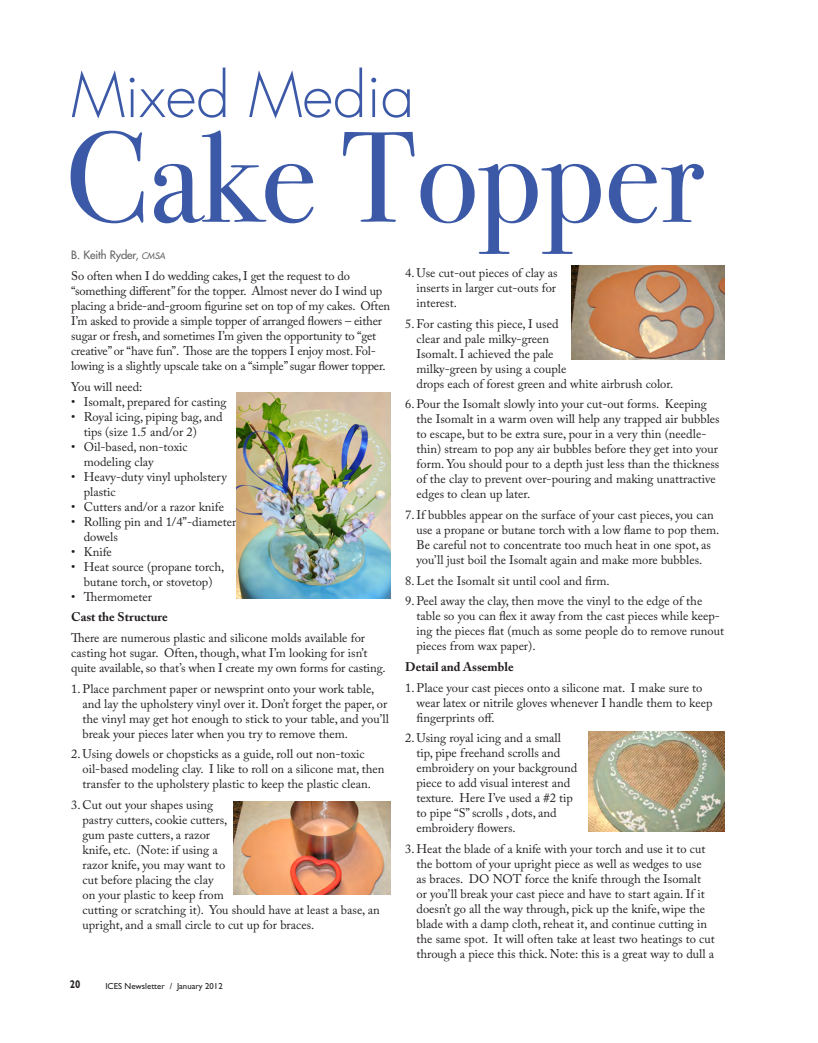
<style>
.page{position:relative;width:818px;height:1043px;background:#fff}
.page>*{position:absolute;margin:0;border:0;box-sizing:border-box;transform-origin:0 0}
.t1{font:129.12px "Bodoni Svty Two ITCTT Book";color:#3c59a7}
.t2{font:300 60px "Futura";color:#3c59a7}
.t3{font:12.5px/15px "Adobe Caslon Pro";color:#231f20}
.t4{font:700 12.5px "Adobe Caslon Pro";color:#231f20}
.t5{font:11.25px "Futura";letter-spacing:-.01em;color:#636366}
.t6{font:700 11.25px "Gill Sans";color:#231f20;scale:.85 1}
.t7{font:8.75px "Gill Sans";color:#231f20}
.s1{font-style:italic;font-size:8.75px}
</style>
<div class="page">
<img style="left:234px;top:801px;width:156px;height:93px">
<img style="left:571px;top:266px;width:153px;height:93px">
<img style="left:588px;top:731px;width:136px;height:100px">
<img style="left:237px;top:392px;width:153px;height:206px">
<p class="t2" style="left:71px;top:59px;width:344px">Mixed Media</p>
<p class="t1" style="left:65px;top:72px;width:640px">Cake Topper</p>
<p class="t3" style="left:71px;top:268px;width:320px">So often when I do wedding cakes, I get the request to do “something different” for the topper. Almost never do I wind up placing a bride-and-groom figurine set on top of my cakes. Often I’m asked to provide a simple topper of arranged flowers – either sugar or fresh, and sometimes I’m given the opportunity to “get creative” or “have fun”. Those are the toppers I enjoy most. Fol&shy;lowing is a slightly upscale take on a “simple” sugar flower topper.</p>
<p class="t3" style="left:71px;top:379px;width:73px">You will need:</p>
<p class="t3" style="left:71px;top:394px;width:157px">• Isomalt, prepared for casting</p>
<p class="t3" style="left:84px;top:409px;width:140px;text-indent:-12px">• Royal icing, piping bag, and tips (size 1.5 and/or 2)</p>
<p class="t3" style="left:84px;top:439px;width:105px;text-indent:-12px">• Oil-based, non-toxic modeling clay</p>
<p class="t3" style="left:84px;top:469px;width:144px;text-indent:-12px">• Heavy-duty vinyl upholstery plastic</p>
<p class="t3" style="left:71px;top:499px;width:154px">• Cutters and/or a razor knife</p>
<p class="t3" style="left:84px;top:514px;width:154px;text-indent:-12px">• Rolling pin and 1/4”-diameter dowels</p>
<p class="t3" style="left:71px;top:544px;width:42px">• Knife</p>
<p class="t3" style="left:71px;top:559px;width:155px;text-align:center">• Heat source (propane torch, butane torch, or stovetop)</p>
<p class="t3" style="left:71px;top:589px;width:82px">• Thermometer</p>
<p class="t4" style="left:71px;top:609px;width:98px">Cast the Structure</p>
<p class="t3" style="left:71px;top:630px;width:316px">There are numerous plastic and silicone molds available for casting hot sugar. Often, though, what I’m looking for isn’t quite available, so that’s when I create my own forms for casting.</p>
<p class="t3" style="left:82px;top:680px;width:308px;text-indent:-11px">1.Place parchment paper or newsprint onto your work table, and lay the upholstery vinyl over it. Don’t forget the paper, or the vinyl may get hot enough to stick to your table, and you’ll break your pieces later when you try to remove them.</p>
<p class="t3" style="left:82px;top:746px;width:303px;text-indent:-11px">2.Using dowels or chopsticks as a guide, roll out non-toxic oil-based modeling clay. I like to roll on a silicone mat, then transfer to the upholstery plastic to keep the plastic clean.</p>
<p class="t3" style="left:82px;top:797px;width:298px;text-indent:-11px">3.Cut out your shapes using<br>pastry cutters, cookie cutters,<br>gum paste cutters, a razor<br>knife, etc. (Note: if using a<br>razor knife, you may want to<br>cut before placing the clay<br>on your plastic to keep from<br>cutting or scratching it). You should have at least a base, an upright, and a small circle to cut up for braces.</p>
<p class="t5" style="left:71px;top:248px;width:96px">B. Keith Ryder, <span class="s1">CMSA</span></p>
<p class="t3" style="left:416px;top:265px;width:143px;text-align:justify;text-indent:-11px">4.Use cut-out pieces of clay as inserts in larger cut-outs for interest.</p>
<p class="t3" style="left:416px;top:316px;width:258px;text-indent:-11px">5.For casting this piece, I used<br>clear and pale milky-green<br>Isomalt. I achieved the pale<br>milky-green by using a couple<br>drops each of forest green and white airbrush color.</p>
<p class="t3" style="left:416px;top:396px;width:304px;text-indent:-11px">6.Pour the Isomalt slowly into your cut-out forms. Keeping the Isomalt in a warm oven will help any trapped air bubbles to escape, but to be extra sure, pour in a very thin (needle&shy;thin) stream to pop any air bubbles before they get into your form. You should pour to a depth just less than the thickness of the clay to prevent over-pouring and making unattractive edges to clean up later.</p>
<p class="t3" style="left:416px;top:507px;width:304px;text-indent:-11px">7.If bubbles appear on the surface of your cast pieces, you can use a propane or butane torch with a low flame to pop them.<br>Be careful not to concentrate too much heat in one spot, as you’ll just boil the Isomalt again and make more bubbles.</p>
<p class="t3" style="left:405px;top:573px;width:206px">8.Let the Isomalt sit until cool and firm.</p>
<p class="t3" style="left:416px;top:593px;width:309px;text-indent:-11px">9.Peel away the clay, then move the vinyl to the edge of the table so you can flex it away from the cast pieces while keep&shy;ing the pieces flat (much as some people do to remove runout pieces from wax paper).</p>
<p class="t4" style="left:405px;top:659px;width:110px">Detail and Assemble</p>
<p class="t3" style="left:416px;top:680px;width:297px;text-indent:-11px">1.Place your cast pieces onto a silicone mat. I make sure to wear latex or nitrile gloves whenever I handle them to keep fingerprints off.</p>
<p class="t3" style="left:416px;top:730px;width:162px;text-indent:-11px">2.Using royal icing and a small tip, pipe freehand scrolls and embroidery on your background piece to add visual interest and texture. Here I’ve used a #2 tip to pipe “S” scrolls , dots, and embroidery flowers.</p>
<p class="t3" style="left:416px;top:841px;width:300px;text-indent:-11px">3. Heat the blade of a knife with your torch and use it to cut the bottom of your upright piece as well as wedges to use<br>as braces. DO NOT force the knife through the Isomalt or you’ll break your cast piece and have to start again. If it doesn’t go all the way through, pick up the knife, wipe the blade with a damp cloth, reheat it, and continue cutting in the same spot. It will often take at least two heatings to cut through a piece this thick. Note: this is a great way to dull a</p>
<p class="t6" style="left:70px;top:977px;width:14px">20</p>
<p class="t7" style="left:105px;top:980px;width:119px">ICES Newsletter / January 2012</p>
</div>
